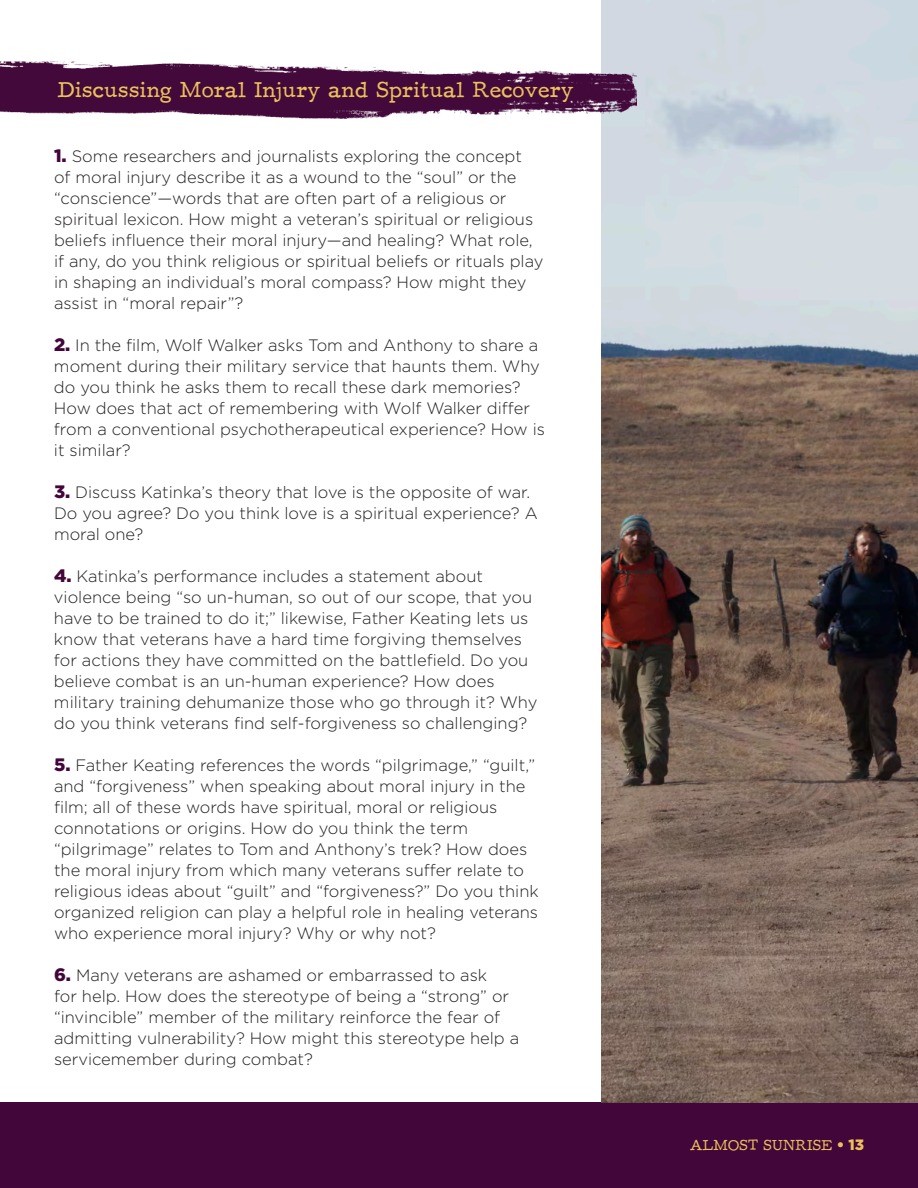
<style>
.page{position:relative;width:918px;height:1188px;background:#fff}
.page>*{position:absolute;margin:0;border:0;box-sizing:border-box;transform-origin:0 0}
.t1{font:22.5px "F25 Executive";color:#ebc15c}
.t2{font:300 16.5px/21px "Gotham";color:#231f20}
.t3{font:15px "F25 Executive";color:#ebc15c}
.s1{font-weight:900;font-size:18px;color:#43063a}
.s2{font-family:"Gotham";font-weight:900}
</style>
<div class="page">
<div style="left:0;top:1102px;width:918px;height:86px;background:#43063a"></div>
<img style="left:601px;top:0;width:317px;height:1102px">
<img style="left:0;top:56px;width:637px;height:70px">
<h1 class="t1" style="left:58px;top:76px;width:518px">Discussing Moral Injury and Spritual Recovery</h1>
<p class="t2" style="left:54px;top:145px;width:491px"><span class="s1">1.</span> Some researchers and journalists exploring the concept<br>of moral injury describe it as a wound to the “soul” or the “conscience”—words that are often part of a religious or spiritual lexicon. How might a veteran’s spiritual or religious beliefs influence their moral injury—and healing? What role, if any, do you think religious or spiritual beliefs or rituals play in shaping an individual’s moral compass? How might they assist in “moral repair”?</p>
<p class="t2" style="left:54px;top:334px;width:493px"><span class="s1">2.</span> In the film, Wolf Walker asks Tom and Anthony to share a moment during their military service that haunts them. Why do you think he asks them to recall these dark memories?<br>How does that act of remembering with Wolf Walker differ from a conventional psychotherapeutical experience? How is it similar?</p>
<p class="t2" style="left:54px;top:481px;width:485px"><span class="s1">3.</span> Discuss Katinka’s theory that love is the opposite of war.<br>Do you agree? Do you think love is a spiritual experience? A moral one?</p>
<p class="t2" style="left:54px;top:565px;width:485px"><span class="s1">4.</span> Katinka’s performance includes a statement about violence being “so un-human, so out of our scope, that you have to be trained to do it;” likewise, Father Keating lets us know that veterans have a hard time forgiving themselves for actions they have committed on the battlefield. Do you believe combat is an un-human experience? How does military training dehumanize those who go through it? Why do you think veterans find self-forgiveness so challenging?</p>
<p class="t2" style="left:54px;top:754px;width:486px"><span class="s1">5.</span> Father Keating references the words “pilgrimage,” “guilt,” and “forgiveness” when speaking about moral injury in the film; all of these words have spiritual, moral or religious connotations or origins. How do you think the term “pilgrimage” relates to Tom and Anthony’s trek? How does the moral injury from which many veterans suffer relate to religious ideas about “guilt” and “forgiveness?” Do you think organized religion can play a helpful role in healing veterans who experience moral injury? Why or why not?</p>
<p class="t2" style="left:54px;top:964px;width:467px"><span class="s1">6.</span> Many veterans are ashamed or embarrassed to ask<br>for help. How does the stereotype of being a “strong” or “invincible” member of the military reinforce the fear of admitting vulnerability? How might this stereotype help a servicemember during combat?</p>
<p class="t3" style="left:690px;top:1137px;width:175px">ALMOST SUNRISE <span class="s2">• 13</span></p>
</div>
